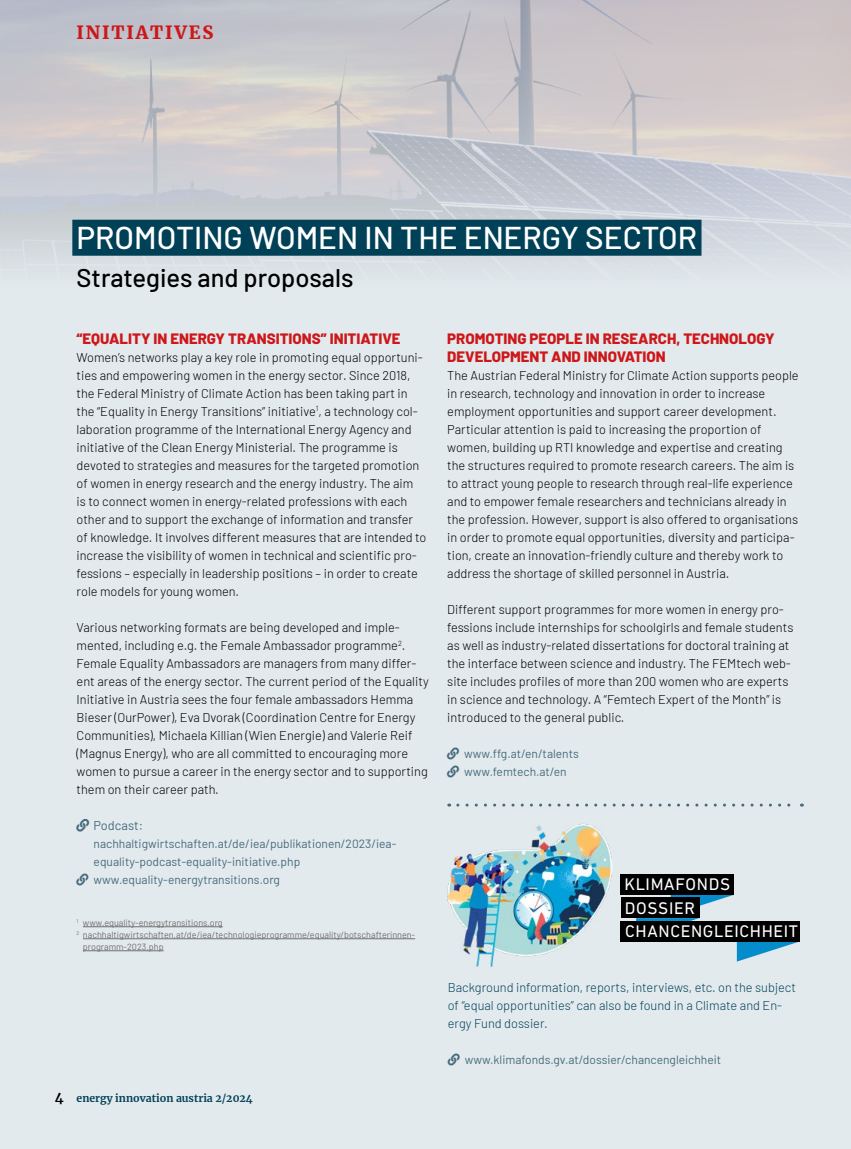
<style>
.page{position:relative;width:851px;height:1149px;background:#fff}
.page>*{position:absolute;margin:0;border:0;box-sizing:border-box;transform-origin:0 0}
.Head_Balken_blau{font:500 31.5px "Barlow";color:#fff}
.H2_Headline_schwarz{font:500 25.5px "Barlow";color:#000}
.Kapitel_links{font:900 18px "Merriweather";letter-spacing:.1em;color:#cd1719}
.t1{font:17.1px/23.2px "DIN Next LT Pro";letter-spacing:.04em;color:#fff}
.Zwischentitel_ROT{font:800 15px/18px "Barlow";color:#cd1719}
.Fliesstext_schwarz{font:300 12.75px/18px "Barlow";color:#000}
.Zwischentitel_ROT-2{font:300 12.75px/18px "Barlow";color:#000}
.Fliesstext_blau{font:300 12.75px/18px "Barlow";color:#004158}
.URL_Textende{font:12.75px "Barlow";color:#466b7c}
.URL_Textende-2{font:12px/18px "Barlow";color:#466b7c}
.t2{font:700 10.5px "Merriweather";color:#004158}
.Fussnote{font:9px/12px "Barlow";color:#706f6f}
.s1{font-size:13.5px;color:#000}
</style>
<div class="page">
<div style="left:0;top:0;width:850px;height:1148px;background:#e3eaee"></div>
<img style="left:0;top:0;width:850px;height:265px">
<div style="left:72px;top:220px;width:629px;height:36px;background:#004158"></div>
<hr style="left:83px;top:926px;width:140px;height:1px;background:#706f6f">
<hr style="left:83px;top:938px;width:332px;height:1px;background:#706f6f">
<hr style="left:83px;top:950px;width:81px;height:1px;background:#706f6f">
<img style="left:448px;top:823px;width:164px;height:144px">
<div style="left:620px;top:874px;width:113px;height:20px;background:#000"></div>
<div style="left:620px;top:897px;width:79px;height:20px;background:#000"></div>
<svg style="left:636px;top:894px;width:164px;height:67px"></svg>
<div style="left:620px;top:920px;width:180px;height:21px;background:#000"></div>
<svg style="left:457px;top:803px;width:345px;height:3px"></svg>
<p class="Kapitel_links" style="left:77px;top:20px;width:138px">INITIATIVES</p>
<p class="Head_Balken_blau" style="left:77px;top:215px;width:622px">PROMOTING WOMEN IN THE ENERGY SECTOR</p>
<p class="H2_Headline_schwarz" style="left:77px;top:259px;width:278px">Strategies and proposals</p>
<p class="Zwischentitel_ROT" style="left:77px;top:328px;width:325px">“EQUALITY IN ENERGY TRANSITIONS” INITIATIVE</p>
<p class="Zwischentitel_ROT-2" style="left:77px;top:347px;width:351px">Women’s networks play a key role in promoting equal opportuni&shy;ties and empowering women in the energy sector. Since 2018, the Federal Ministry of Climate Action has been taking part in the “Equality in Energy Transitions” initiative<sup>1</sup>, a technology col&shy;laboration programme of the International Energy Agency and initiative of the Clean Energy Ministerial. The programme is devoted to strategies and measures for the targeted promotion of women in energy research and the energy industry. The aim<br>is to connect women in energy-related professions with each other and to support the exchange of information and transfer of knowledge. It involves different measures that are intended to increase the visibility of women in technical and scientific pro&shy;fessions – especially in leadership positions – in order to create role models for young women.</p>
<p class="Fliesstext_schwarz" style="left:77px;top:617px;width:353px">Various networking formats are being developed and imple&shy;mented, including e.g. the Female Ambassador programme<sup>2</sup>.<br>Female Equality Ambassadors are managers from many differ&shy;ent areas of the energy sector. The current period of the Equality Initiative in Austria sees the four female ambassadors Hemma Bieser (OurPower), Eva Dvorak (Coordination Centre for Energy Communities), Michaela Killian (Wien Energie) and Valerie Reif (Magnus Energy), who are all committed to encouraging more women to pursue a career in the energy sector and to supporting them on their career path.</p>
<p class="URL_Textende" style="left:94px;top:815px;width:51px">Podcast:</p>
<p class="URL_Textende-2" style="left:94px;top:833px;width:304px">nachhaltigwirtschaften.at/de/iea/publikationen/2023/iea&shy;equality-podcast-equality-initiative.php</p>
<p class="URL_Textende-2" style="left:94px;top:869px;width:188px">www.equality-energytransitions.org</p>
<p class="Fussnote" style="left:77px;top:915px;width:148px"><sup>1</sup> www.equality-energytransitions.org</p>
<p class="Fussnote" style="left:83px;top:927px;width:333px;text-indent:-6px"><sup>2</sup> nachhaltigwirtschaften.at/de/iea/technologieprogramme/equality/botschafterinnen&shy;programm-2023.php</p>
<p class="t2" style="left:55px;top:1090px;width:199px"><span class="s1">4</span> energy innovation austria 2/2024</p>
<p class="Zwischentitel_ROT" style="left:447px;top:328px;width:329px">PROMOTING PEOPLE IN RESEARCH, TECHNOLOGY<br>DEVELOPMENT AND INNOVATION</p>
<p class="Fliesstext_schwarz" style="left:447px;top:365px;width:353px">The Austrian Federal Ministry for Climate Action supports people in research, technology and innovation in order to increase employment opportunities and support career development.<br>Particular attention is paid to increasing the proportion of women, building up RTI knowledge and expertise and creating the structures required to promote research careers. The aim is to attract young people to research through real-life experience and to empower female researchers and technicians already in the profession. However, support is also offered to organisations in order to promote equal opportunities, diversity and participa&shy;tion, create an innovation-friendly culture and thereby work to address the shortage of skilled personnel in Austria.</p>
<p class="Fliesstext_schwarz" style="left:447px;top:599px;width:347px">Different support programmes for more women in energy pro&shy;fessions include internships for schoolgirls and female students as well as industry-related dissertations for doctoral training at the interface between science and industry. The FEMtech web&shy;site includes profiles of more than 200 women who are experts in science and technology. A “Femtech Expert of the Month” is introduced to the general public.</p>
<p class="URL_Textende-2" style="left:464px;top:743px;width:116px">www.ffg.at/en/talents</p>
<p class="URL_Textende-2" style="left:464px;top:761px;width:104px">www.femtech.at/en</p>
<h3 class="t1" style="left:624px;top:872px;width:175px">KLIMAFONDS<br>DOSSIER<br>CHANCENGLEICHHEIT</h3>
<p class="Fliesstext_blau" style="left:448px;top:977px;width:349px">Background information, reports, interviews, etc. on the subject of “equal opportunities” can also be found in a Climate and En&shy;ergy Fund dossier.</p>
<p class="URL_Textende-2" style="left:465px;top:1049px;width:258px">www.klimafonds.gv.at/dossier/chancengleichheit</p>
</div>
